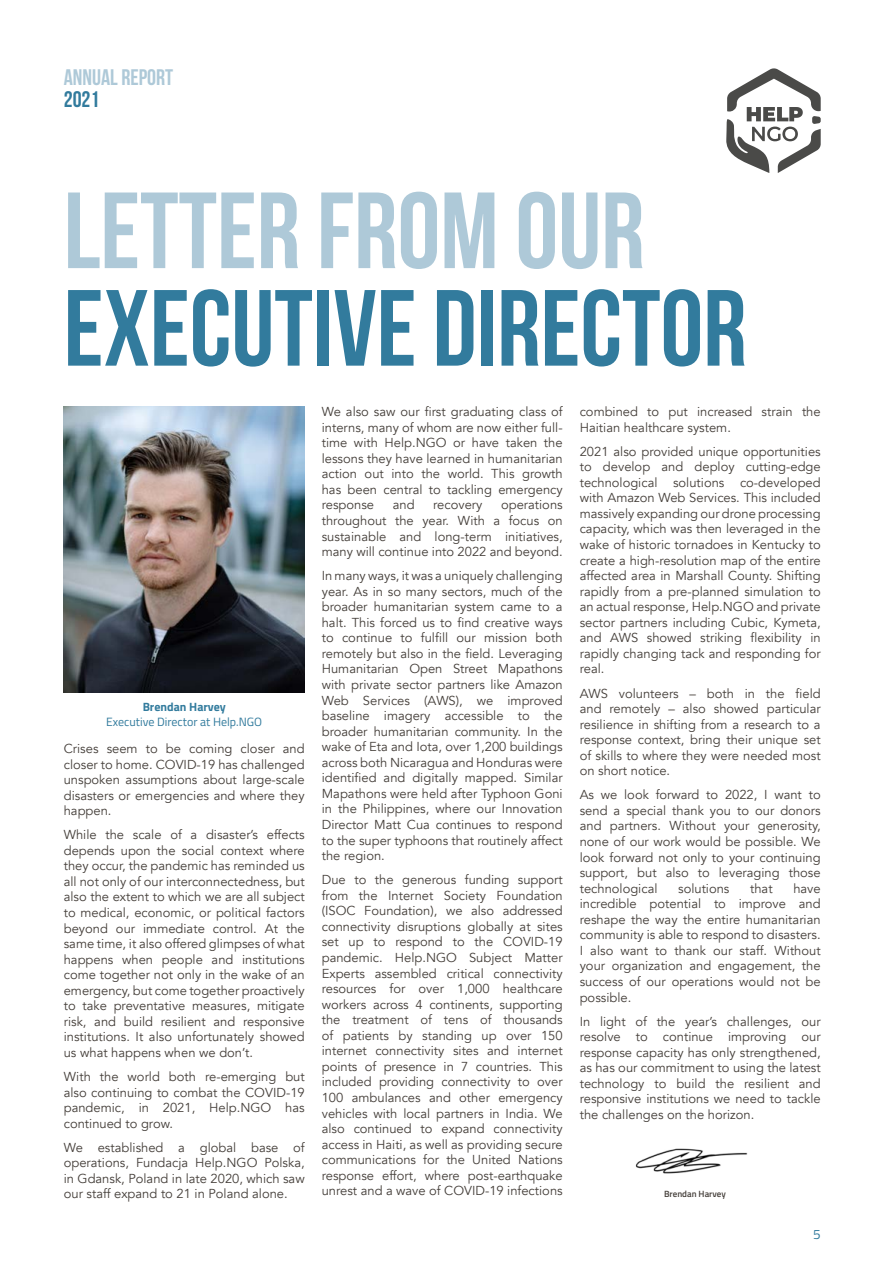
<style>
.page{position:relative;width:893px;height:1263px;background:#fff}
.page>*{position:absolute;margin:0;border:0;box-sizing:border-box;transform-origin:0 0}
.t1{font:108px "Bebas Neue";color:#327b9d}
.t2{font:108px "Bebas Neue";color:#aec9d8}
.t3{font:22.5px "Bebas Neue";color:#aec9d8}
.t4{font:22.5px "Bebas Neue";color:#327b9d}
.t5{font:13.5px "Titillium Web";color:#327b9d}
.t6{font:12.9px/15.6px "Avenir";color:#443e39;text-align:justify}
.t7{font:12px "Titillium Web";color:#327b9d}
.t8{font:700 12px "Titillium Web";color:#327b9d}
.t9{font:600 9px "Titillium Web";color:#443e39}
</style>
<div class="page">
<img style="left:635px;top:1148px;width:113px;height:26px">
<svg style="left:726px;top:68px;width:95px;height:105px"></svg>
<img style="left:64px;top:406px;width:240px;height:286px">
<h2 class="t3" style="left:64px;top:65px;width:111px">ANNUAL REPORT</h2>
<h2 class="t4" style="left:64px;top:87px;width:37px">2021</h2>
<h1 class="t2" style="left:64px;top:172px;width:582px">LETTER FROM OUR</h1>
<h1 class="t1" style="left:64px;top:269px;width:684px">EXECUTIVE DIRECTOR</h1>
<p class="t8" style="left:143px;top:698px;width:85px">Brendan Harvey</p>
<p class="t7" style="left:106px;top:712px;width:157px">Executive Director at Help.NGO</p>
<p class="t6" style="left:64px;top:741px;width:242px">Crises seem to be coming closer and closer to home. COVID-19 has challenged unspoken assumptions about large-scale disasters or emergencies and where they happen.</p>
<p class="t6" style="left:64px;top:827px;width:242px">While the scale of a disaster’s effects depends upon the social context where they occur, the pandemic has reminded us all not only of our interconnectedness, but also the extent to which we are all subject to medical, economic, or political factors beyond our immediate control. At the same time, it also offered glimpses of what happens when people and institutions come together not only in the wake of an emergency, but come together proactively to take preventative measures, mitigate risk, and build resilient and responsive institutions. It also unfortunately showed us what happens when we don’t.</p>
<p class="t6" style="left:64px;top:1069px;width:242px">With the world both re-emerging but also continuing to combat the COVID-19 pandemic, in 2021, Help.NGO has continued to grow.</p>
<p class="t6" style="left:64px;top:1140px;width:242px">We established a global base of operations, Fundacja Help.NGO Polska, in Gdansk, Poland in late 2020, which saw our staff expand to 21 in Poland alone.</p>
<p class="t6" style="left:322px;top:404px;width:242px">We also saw our first graduating class of interns, many of whom are now either full&shy;time with Help.NGO or have taken the lessons they have learned in humanitarian action out into the world. This growth has been central to tackling emergency response</p>
<p class="t6" style="left:393px;top:497px;width:23px">and</p>
<p class="t6" style="left:433px;top:497px;width:51px">recovery</p>
<p class="t6" style="left:322px;top:497px;width:242px;text-indent:179px">operations throughout the year. With a focus on sustainable and long-term initiatives, many will continue into 2022 and beyond.</p>
<p class="t6" style="left:322px;top:568px;width:242px">In many ways, it was a uniquely challenging year. As in so many sectors, much of the broader humanitarian system came to a halt. This forced us to find creative ways to continue to fulfill our mission both remotely but also in the field. Leveraging Humanitarian Open Street Mapathons with private sector partners like Amazon Web Services (AWS), we improved baseline imagery accessible to the broader humanitarian community. In the wake of Eta and Iota, over 1,200 buildings across both Nicaragua and Honduras were identified and digitally mapped. Similar Mapathons were held after Typhoon Goni in the Philippines, where our Innovation Director Matt Cua continues to respond to the super typhoons that routinely affect the region.</p>
<p class="t6" style="left:322px;top:872px;width:242px">Due to the generous funding support from the Internet Society Foundation (ISOC Foundation), we also addressed connectivity disruptions globally at sites set up to respond to the COVID-19 pandemic. Help.NGO Subject Matter Experts assembled critical connectivity resources for over 1,000 healthcare workers across 4 continents, supporting the treatment of tens of thousands of patients by standing up over 150 internet connectivity sites and internet points of presence in 7 countries. This included providing connectivity to over 100 ambulances and other emergency vehicles with local partners in India. We also continued to expand connectivity access in Haiti, as well as providing secure communications for the United Nations response effort, where post-earthquake unrest and a wave of COVID-19 infections</p>
<p class="t6" style="left:580px;top:404px;width:242px">combined to put increased strain the<br>Haitian healthcare system.</p>
<p class="t6" style="left:580px;top:444px;width:242px">2021 also provided unique opportunities to develop and deploy cutting-edge technological solutions co-developed with Amazon Web Services. This included massively expanding our drone processing capacity, which was then leveraged in the wake of historic tornadoes in Kentucky to create a high-resolution map of the entire affected area in Marshall County. Shifting rapidly from a pre-planned simulation to an actual response, Help.NGO and private sector partners including Cubic, Kymeta, and AWS showed striking flexibility in rapidly changing tack and responding for real.</p>
<p class="t6" style="left:580px;top:685px;width:242px">AWS volunteers – both in the field and remotely – also showed particular resilience in shifting from a research to a response context, bring their unique set of skills to where they were needed most on short notice.</p>
<p class="t6" style="left:580px;top:787px;width:242px">As we look forward to 2022, I want to send a special thank you to our donors and partners. Without your generosity, none of our work would be possible. We look forward not only to your continuing support, but also to leveraging those technological</p>
<p class="t6" style="left:580px;top:881px;width:242px;text-indent:214px">have incredible potential to improve and reshape the way the entire humanitarian community is able to respond to disasters.<br>I also want to thank our staff. Without your organization and engagement, the success of our operations would not be possible.</p>
<p class="t6" style="left:580px;top:1013px;width:242px">In light of the year’s challenges, our resolve to continue improving our response capacity has only strengthened, as has our commitment to using the latest technology to build the resilient and responsive institutions we need to tackle the challenges on the horizon.</p>
<p class="t6" style="left:678px;top:881px;width:53px">solutions</p>
<p class="t6" style="left:750px;top:881px;width:24px">that</p>
<p class="t9" style="left:664px;top:1187px;width:63px">Brendan Harvey</p>
<p class="t5" style="left:813px;top:1224px;width:9px">5</p>
</div>
